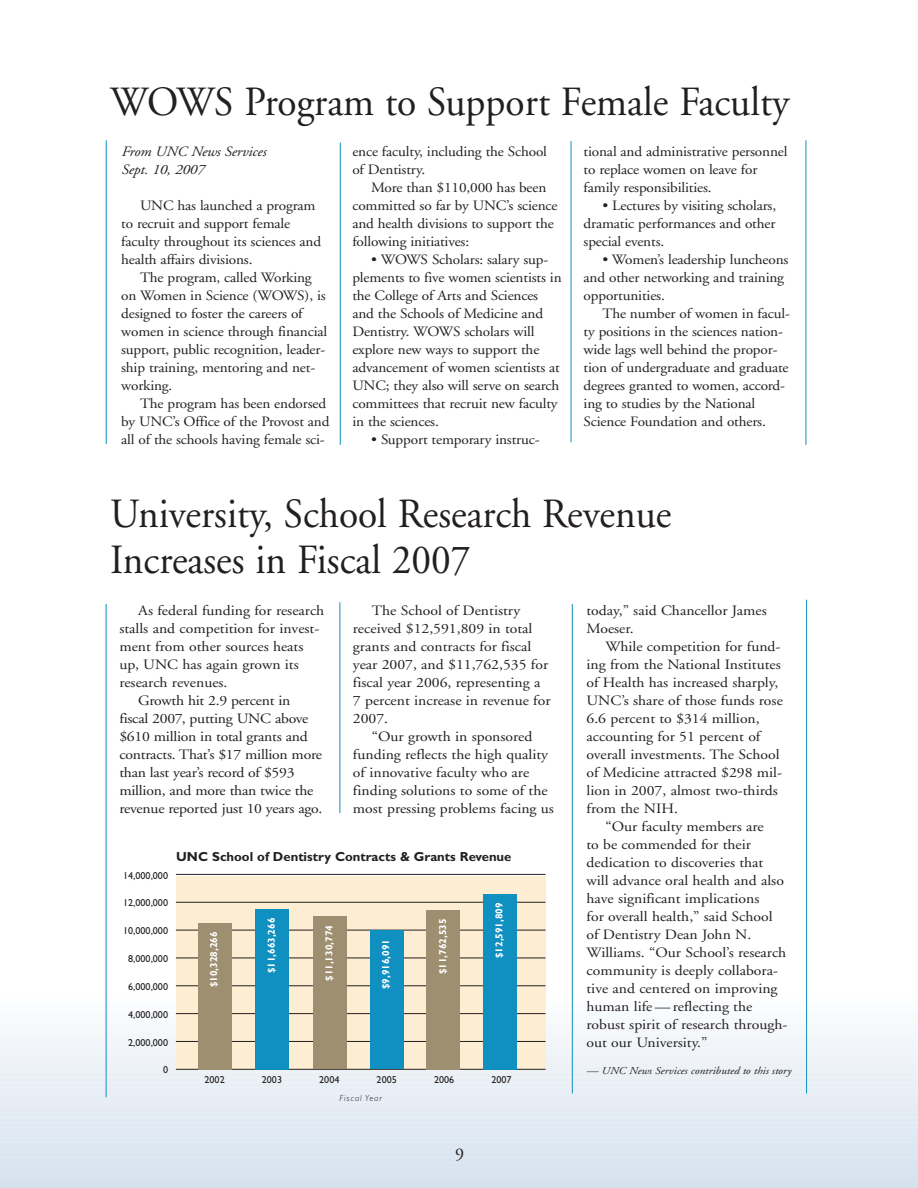
<style>
.page{position:relative;width:918px;height:1188px;background:#fff}
.page>*{position:absolute;margin:0;border:0;box-sizing:border-box;transform-origin:0 0}
.t1{font:41.4px/46.5px "Adobe Garamond";color:#231f20;scale:.95 1}
.t2{font:18px "Adobe Garamond";color:#231f20}
.t3{font:14.25px/18px "Adobe Garamond";letter-spacing:-.01em;color:#231f20;scale:1.07 1}
.t4{font:14.25px/18px "Adobe Garamond";letter-spacing:-.01em;color:#231f20;scale:1.1 1}
.t5{font:italic 14.25px/18px "Adobe Garamond";letter-spacing:-.01em;color:#231f20;scale:1.07 1}
.t6{font:700 13.05px "Gill Sans";color:#231f20}
.t7{font:italic 10.5px "Adobe Garamond";color:#231f20;scale:1.1 1}
.t8{font:10.05px "Gill Sans";color:#231f20}
.t9{font:700 10.05px "Gill Sans";color:#fff}
.t10{font:italic 300 8.85px "Gill Sans";letter-spacing:.105em;color:#231f20}
</style>
<div class="page">
<div style="left:0;top:1180px;width:918px;height:8px;background:#d5e2ee"></div>
<div style="left:0;top:1170px;width:918px;height:11px;background:#d7e4f0"></div>
<div style="left:0;top:1160px;width:918px;height:11px;background:#d9e4f0"></div>
<div style="left:0;top:1150px;width:918px;height:11px;background:#dbe6f0"></div>
<div style="left:0;top:1140px;width:918px;height:11px;background:#dde7f1"></div>
<div style="left:0;top:1130px;width:918px;height:11px;background:#dfe9f3"></div>
<div style="left:0;top:1120px;width:918px;height:11px;background:#e1e9f3"></div>
<div style="left:0;top:1110px;width:918px;height:11px;background:#e3ebf3"></div>
<div style="left:0;top:1100px;width:918px;height:11px;background:#e5ecf4"></div>
<div style="left:0;top:1090px;width:918px;height:10px;background:#e7eef6"></div>
<div style="left:0;top:1080px;width:918px;height:10px;background:#e9eff6"></div>
<div style="left:0;top:1070px;width:918px;height:10px;background:#ebf0f7"></div>
<div style="left:0;top:1060px;width:918px;height:10px;background:#edf2f7"></div>
<div style="left:0;top:1050px;width:918px;height:10px;background:#eff4f9"></div>
<div style="left:0;top:1039px;width:918px;height:11px;background:#f1f5f9"></div>
<div style="left:0;top:1029px;width:918px;height:11px;background:#f4f7fa"></div>
<div style="left:0;top:1019px;width:918px;height:11px;background:#f6f9fb"></div>
<div style="left:0;top:1009px;width:918px;height:11px;background:#f8fbfe"></div>
<div style="left:0;top:999px;width:918px;height:11px;background:#fbfcfe"></div>
<div style="left:0;top:994px;width:918px;height:6px;background:#fff"></div>
<hr style="left:106px;top:140px;width:1px;height:304px;background:#1090c0">
<hr style="left:571px;top:141px;width:1px;height:301px;background:#1090c0">
<hr style="left:806px;top:140px;width:1px;height:305px;background:#1090c0">
<hr style="left:340px;top:142px;width:1px;height:303px;background:#1090c0">
<div style="left:176px;top:876px;width:370px;height:193px;background:#fcedd3"></div>
<hr style="left:806px;top:600px;width:1px;height:494px;background:#1090c0">
<hr style="left:176px;top:874px;width:370px;height:1px;background:#231f20">
<hr style="left:176px;top:902px;width:370px;height:1px;background:#231f20">
<hr style="left:176px;top:930px;width:370px;height:1px;background:#231f20">
<hr style="left:176px;top:958px;width:370px;height:1px;background:#231f20">
<hr style="left:176px;top:985px;width:370px;height:1px;background:#231f20">
<hr style="left:176px;top:1013px;width:370px;height:1px;background:#231f20">
<hr style="left:176px;top:1041px;width:370px;height:1px;background:#231f20">
<hr style="left:176px;top:1069px;width:370px;height:1px;background:#231f20">
<div style="left:483px;top:894px;width:33px;height:175px;background:#1090c0"></div>
<div style="left:427px;top:910px;width:33px;height:159px;background:#9f8f71"></div>
<div style="left:370px;top:930px;width:33px;height:139px;background:#1090c0"></div>
<div style="left:313px;top:917px;width:34px;height:152px;background:#9f8f71"></div>
<div style="left:255px;top:909px;width:34px;height:160px;background:#1090c0"></div>
<div style="left:198px;top:923px;width:33px;height:146px;background:#9f8f71"></div>
<hr style="left:106px;top:604px;width:1px;height:493px;background:#1090c0">
<hr style="left:340px;top:602px;width:1px;height:211px;background:#1090c0">
<hr style="left:572px;top:604px;width:1px;height:490px;background:#1090c0">
<h1 class="t1" style="left:110px;top:82px;width:717px">WOWS Program to Support Female Faculty</h1>
<p class="t5" style="left:121px;top:144px;width:137px">From UNC News Services<br>Sept. 10, 2007</p>
<p class="t3" style="left:121px;top:198px;width:188px;text-indent:19px">UNC has launched a program to recruit and support female faculty throughout its sciences and health affairs divisions.</p>
<p class="t3" style="left:121px;top:270px;width:194px;text-indent:19px">The program, called Working on Women in Science (WOWS), is designed to foster the careers of women in science through financial support, public recognition, leader&shy;ship training, mentoring and net&shy;working.</p>
<p class="t3" style="left:121px;top:396px;width:196px;text-indent:19px">The program has been endorsed by UNC’s Office of the Provost and all of the schools having female sci-</p>
<p class="t3" style="left:352px;top:144px;width:183px">ence faculty, including the School of Dentistry.</p>
<p class="t3" style="left:352px;top:180px;width:193px;text-indent:19px">More than $110,000 has been committed so far by UNC’s science and health divisions to support the following initiatives:</p>
<p class="t3" style="left:352px;top:252px;width:197px;text-indent:19px">• WOWS Scholars: salary sup&shy;plements to five women scientists in the College of Arts and Sciences and the Schools of Medicine and<br>Dentistry. WOWS scholars will explore new ways to support the advancement of women scientists at<br>UNC; they also will serve on search committees that recruit new faculty in the sciences.</p>
<p class="t3" style="left:371px;top:432px;width:159px">• Support temporary instruc-</p>
<p class="t3" style="left:584px;top:144px;width:192px">tional and administrative personnel to replace women on leave for family responsibilities.</p>
<p class="t3" style="left:584px;top:198px;width:182px;text-align:justify;text-indent:19px">• Lectures by visiting scholars, dramatic performances and other special events.</p>
<p class="t3" style="left:584px;top:252px;width:193px;text-indent:19px">• Women’s leadership luncheons and other networking and training opportunities.</p>
<p class="t3" style="left:584px;top:306px;width:194px;text-indent:19px">The number of women in facul&shy;ty positions in the sciences nation&shy;wide lags well behind the propor&shy;tion of undergraduate and graduate degrees granted to women, accord&shy;ing to studies by the National<br>Science Foundation and others.</p>
<h1 class="t1" style="left:110px;top:494px;width:593px">University, School Research Revenue<br>Increases in Fiscal 2007</h1>
<p class="t4" style="left:138px;top:603px;width:171px">As federal funding for research</p>
<p class="t4" style="left:119px;top:621px;width:183px">stalls and competition for invest-</p>
<p class="t4" style="left:119px;top:639px;width:169px">ment from other sources heats</p>
<p class="t4" style="left:119px;top:657px;width:165px">up, UNC has again grown its</p>
<p class="t4" style="left:119px;top:675px;width:100px">research revenues.</p>
<p class="t4" style="left:138px;top:693px;width:140px">Growth hit 2.9 percent in</p>
<p class="t4" style="left:119px;top:711px;width:173px">fiscal 2007, putting UNC above</p>
<p class="t4" style="left:119px;top:729px;width:173px">$610 million in total grants and</p>
<p class="t4" style="left:119px;top:747px;width:186px">contracts. That’s $17 million more</p>
<p class="t4" style="left:119px;top:765px;width:161px">than last year’s record of $593</p>
<p class="t4" style="left:119px;top:783px;width:178px">million, and more than twice the</p>
<p class="t4" style="left:119px;top:801px;width:186px">revenue reported just 10 years ago.</p>
<p class="t4" style="left:353px;top:603px;width:181px;text-indent:19px">The School of Dentistry received $12,591,809 in total grants and contracts for fiscal year 2007, and $11,762,535 for fiscal year 2006, representing a<br>7 percent increase in revenue for<br>2007.</p>
<p class="t4" style="left:353px;top:729px;width:184px;text-indent:19px">“Our growth in sponsored funding reflects the high quality of innovative faculty who are finding solutions to some of the most pressing problems facing us</p>
<p class="t8" style="left:123px;top:872px;width:46px">14,000,000</p>
<p class="t8" style="left:123px;top:900px;width:46px">12,000,000</p>
<p class="t8" style="left:123px;top:927px;width:46px">10,000,000</p>
<p class="t8" style="left:128px;top:955px;width:41px">8,000,000</p>
<p class="t8" style="left:128px;top:983px;width:41px">6,000,000</p>
<p class="t8" style="left:128px;top:1011px;width:41px">4,000,000</p>
<p class="t8" style="left:128px;top:1039px;width:41px">2,000,000</p>
<p class="t8" style="left:163px;top:1067px;width:7px">0</p>
<p class="t6" style="left:176px;top:852px;width:337px">UNC School of Dentistry Contracts &amp; Grants Revenue</p>
<p class="t9" style="left:210px;top:987px;width:57px;rotate:-90deg">$10,328,266</p>
<p class="t9" style="left:268px;top:973px;width:57px;rotate:-90deg">$11,663,266</p>
<p class="t9" style="left:326px;top:981px;width:57px;rotate:-90deg">$11,130,774</p>
<p class="t9" style="left:382px;top:989px;width:52px;rotate:-90deg">$9,916,091</p>
<p class="t9" style="left:439px;top:974px;width:57px;rotate:-90deg">$11,762,535</p>
<p class="t9" style="left:495px;top:958px;width:57px;rotate:-90deg">$12,591,809</p>
<p class="t8" style="left:204px;top:1076px;width:22px">2002</p>
<p class="t8" style="left:262px;top:1076px;width:22px">2003</p>
<p class="t8" style="left:319px;top:1076px;width:22px">2004</p>
<p class="t8" style="left:377px;top:1076px;width:22px">2005</p>
<p class="t8" style="left:434px;top:1076px;width:22px">2006</p>
<p class="t8" style="left:491px;top:1076px;width:22px">2007</p>
<p class="t10" style="left:340px;top:1095px;width:44px">Fiscal Year</p>
<p class="t2" style="left:455px;top:1147px;width:10px">9</p>
<p class="t4" style="left:587px;top:603px;width:165px">today,” said Chancellor James<br>Moeser.</p>
<p class="t4" style="left:587px;top:639px;width:180px;text-indent:19px">While competition for fund&shy;ing from the National Institutes of Health has increased sharply,<br>UNC’s share of those funds rose<br>6.6 percent to $314 million, accounting for 51 percent of overall investments. The School of Medicine attracted $298 mil&shy;lion in 2007, almost two-thirds from the NIH.</p>
<p class="t4" style="left:587px;top:819px;width:184px;text-indent:19px">“Our faculty members are<br>to be commended for their dedication to discoveries that will advance oral health and also have significant implications<br>for overall health,” said School of Dentistry Dean John N.<br>Williams. “Our School’s research community is deeply collabora&shy;tive and centered on improving human life — reflecting the robust spirit of research through&shy;out our University.”</p>
<p class="t7" style="left:587px;top:1066px;width:187px">— UNC News Services contributed to this story</p>
</div>
